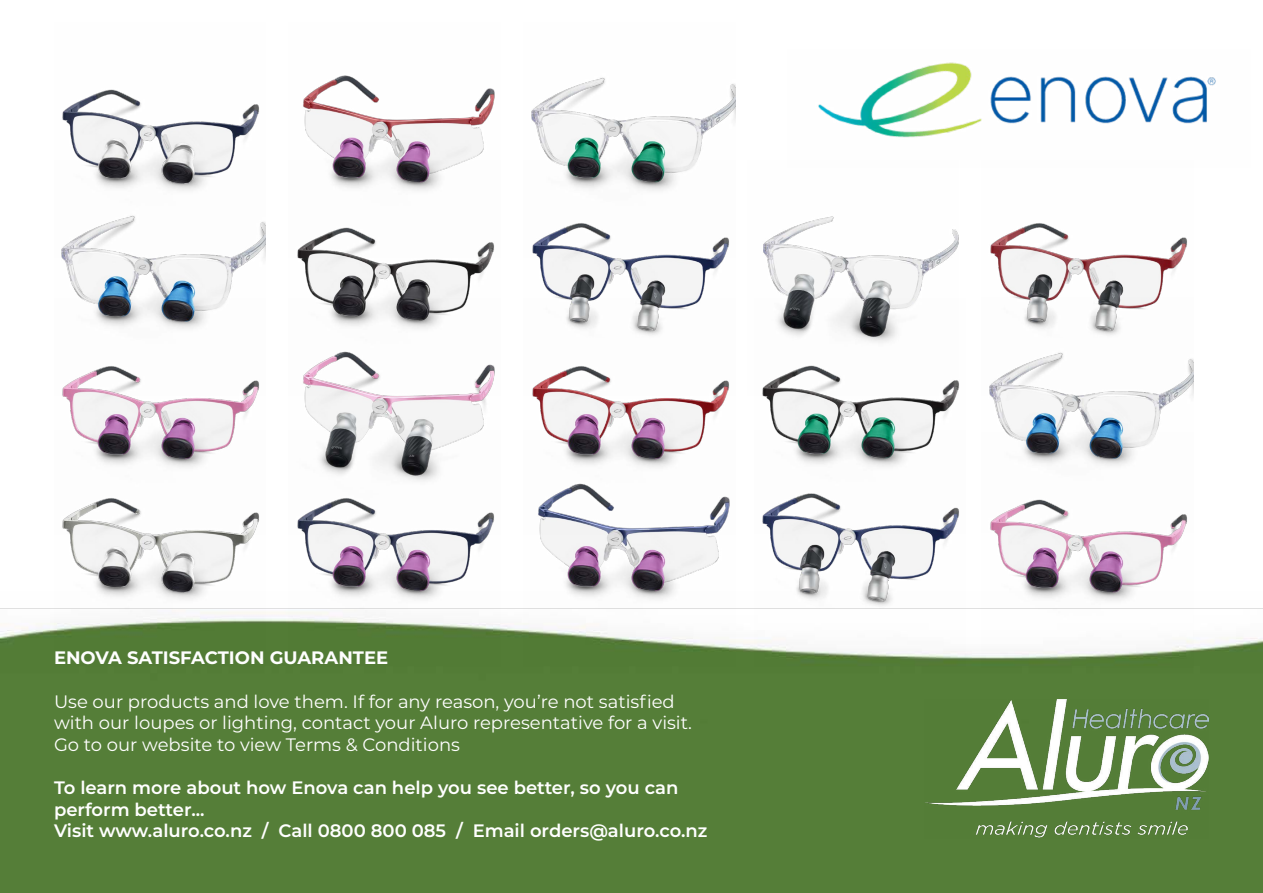
<style>
.page{position:relative;width:1263px;height:893px;background:#fff}
.page>*{position:absolute;margin:0;border:0;box-sizing:border-box;transform-origin:0 0}
.t1{font:18px/21.6px "Montserrat";color:#fff}
.t2{font:600 18px/21.6px "Montserrat";color:#fff}
.t3{font:700 18px "Montserrat";color:#fff}
</style>
<div class="page">
<img style="left:818px;top:62px;width:398px;height:76px">
<div style="left:0;top:608px;width:1263px;height:285px;background:#557e38"></div>
<img style="left:924px;top:699px;width:285px;height:140px">
<img style="left:62px;top:89px;width:197px;height:71px">
<img style="left:61px;top:160px;width:204px;height:139px">
<img style="left:62px;top:299px;width:197px;height:132px">
<img style="left:54px;top:431px;width:211px;height:235px">
<img style="left:763px;top:216px;width:195px;height:83px">
<img style="left:303px;top:75px;width:192px;height:85px">
<img style="left:297px;top:160px;width:197px;height:139px">
<img style="left:303px;top:299px;width:192px;height:132px">
<img style="left:289px;top:431px;width:211px;height:235px">
<img style="left:990px;top:223px;width:197px;height:74px">
<img style="left:531px;top:77px;width:204px;height:83px">
<img style="left:532px;top:160px;width:197px;height:139px">
<img style="left:532px;top:299px;width:197px;height:132px">
<img style="left:524px;top:431px;width:211px;height:235px">
<img style="left:762px;top:299px;width:197px;height:132px">
<img style="left:754px;top:431px;width:211px;height:235px">
<img style="left:982px;top:533px;width:211px;height:135px">
<img style="left:989px;top:297px;width:204px;height:236px">
<p class="t3" style="left:54px;top:645px;width:336px">ENOVA SATISFACTION GUARANTEE</p>
<p class="t1" style="left:54px;top:690px;width:640px">Use our products and love them. If for any reason, you’re not satisfied with our loupes or lighting, contact your Aluro representative for a visit.<br>Go to our website to view Terms &amp; Conditions</p>
<p class="t2" style="left:54px;top:776px;width:655px">To learn more about how Enova can help you see better, so you can perform better...<br>Visit www.aluro.co.nz / Call 0800 800 085 / Email orders@aluro.co.nz</p>
</div>
